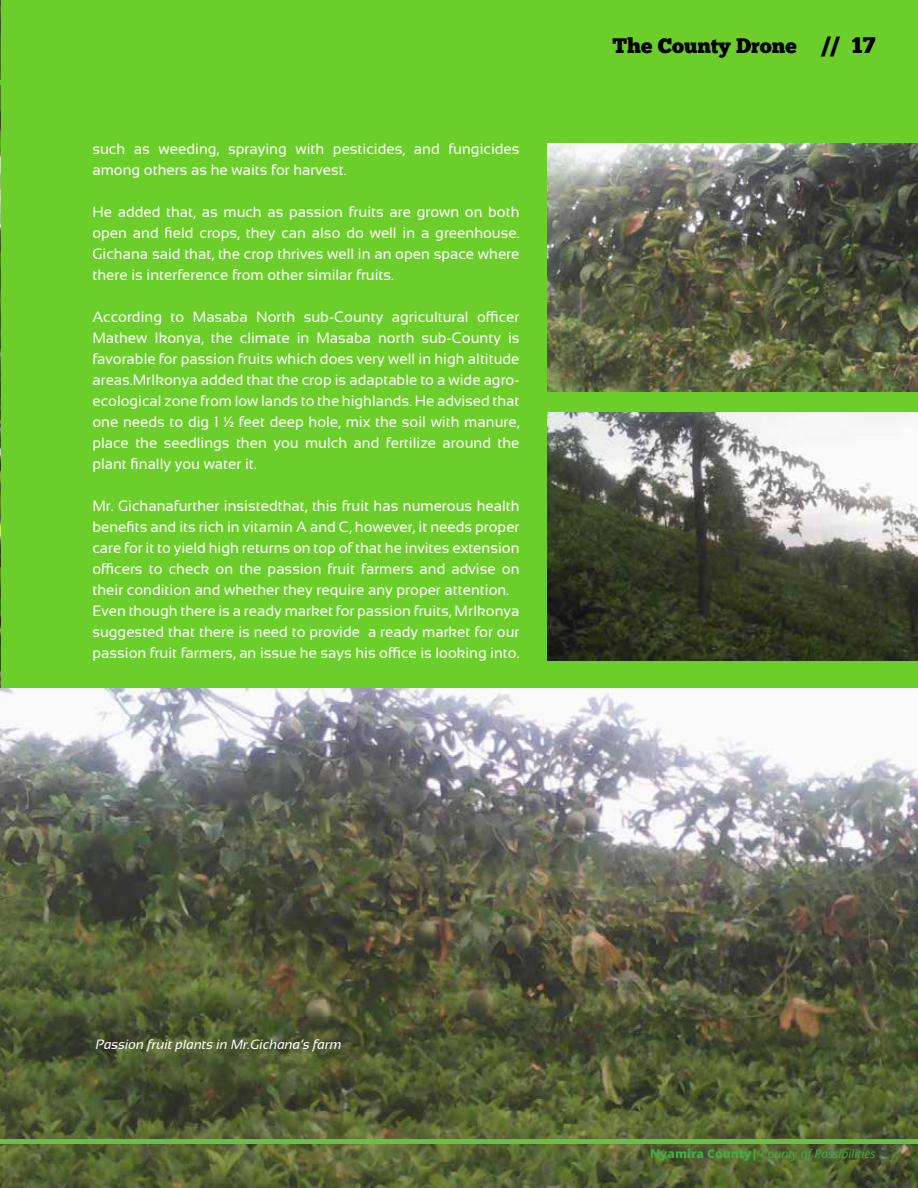
<style>
.page{position:relative;width:918px;height:1188px;background:#6bce2b}
.page>*{position:absolute;margin:0;border:0;box-sizing:border-box;transform-origin:0 0}
.t1{font:21px "Chunk Five";color:#000}
.t2{font:15px/21px "Sansation";color:#fff}
.t3{font:italic 13.5px "Sansation";color:#fff}
.t4{font:italic 12px "Open Sans";color:#41ad49}
.s1{font-size:22.5px}
.s2{font-weight:800;font-style:normal}
</style>
<div class="page">
<img style="left:0;top:0;width:1px;height:689px">
<img style="left:0;top:689px;width:918px;height:499px">
<img style="left:547px;top:144px;width:371px;height:247px">
<img style="left:547px;top:412px;width:371px;height:248px">
<hr style="left:0;top:81px;width:875px;height:4px;background:#6bce2b">
<hr style="left:0;top:1140px;width:918px;height:4px;background:#6bbe46">
<p class="t2" style="left:92px;top:139px;width:429px">such as weeding, spraying with pesticides, and fungicides among others as he waits for harvest.</p>
<p class="t2" style="left:92px;top:202px;width:429px;text-align:justify">He added that, as much as passion fruits are grown on both open and field crops, they can also do well in a greenhouse.<br>Gichana said that, the crop thrives well in an open space where there is interference from other similar fruits.</p>
<p class="t2" style="left:92px;top:307px;width:429px;text-align:justify">According to Masaba North sub-County agricultural officer Mathew Ikonya, the climate in Masaba north sub-County is favorable for passion fruits which does very well in high altitude areas.MrIkonya added that the crop is adaptable to a wide agro&shy;ecological zone from low lands to the highlands. He advised that one needs to dig 1 ½ feet deep hole, mix the soil with manure, place the seedlings then you mulch and fertilize around the plant finally you water it.</p>
<p class="t2" style="left:92px;top:496px;width:429px">Mr. Gichanafurther insistedthat, this fruit has numerous health benefits and its rich in vitamin A and C, however, it needs proper care for it to yield high returns on top of that he invites extension officers to check on the passion fruit farmers and advise on their condition and whether they require any proper attention.<br>Even though there is a ready market for passion fruits, MrIkonya suggested that there is need to provide a ready market for our passion fruit farmers, an issue he says his office is looking into.</p>
<h1 class="t1" style="left:612px;top:33px;width:265px">The County Drone <span class="s1">// 17</span></h1>
<p class="t3" style="left:96px;top:1037px;width:248px">Passion fruit plants in Mr.Gichana’s farm</p>
<p class="t4" style="left:650px;top:1145px;width:227px"><span class="s2">Nyamira County|</span> County of Possibilities</p>
</div>
